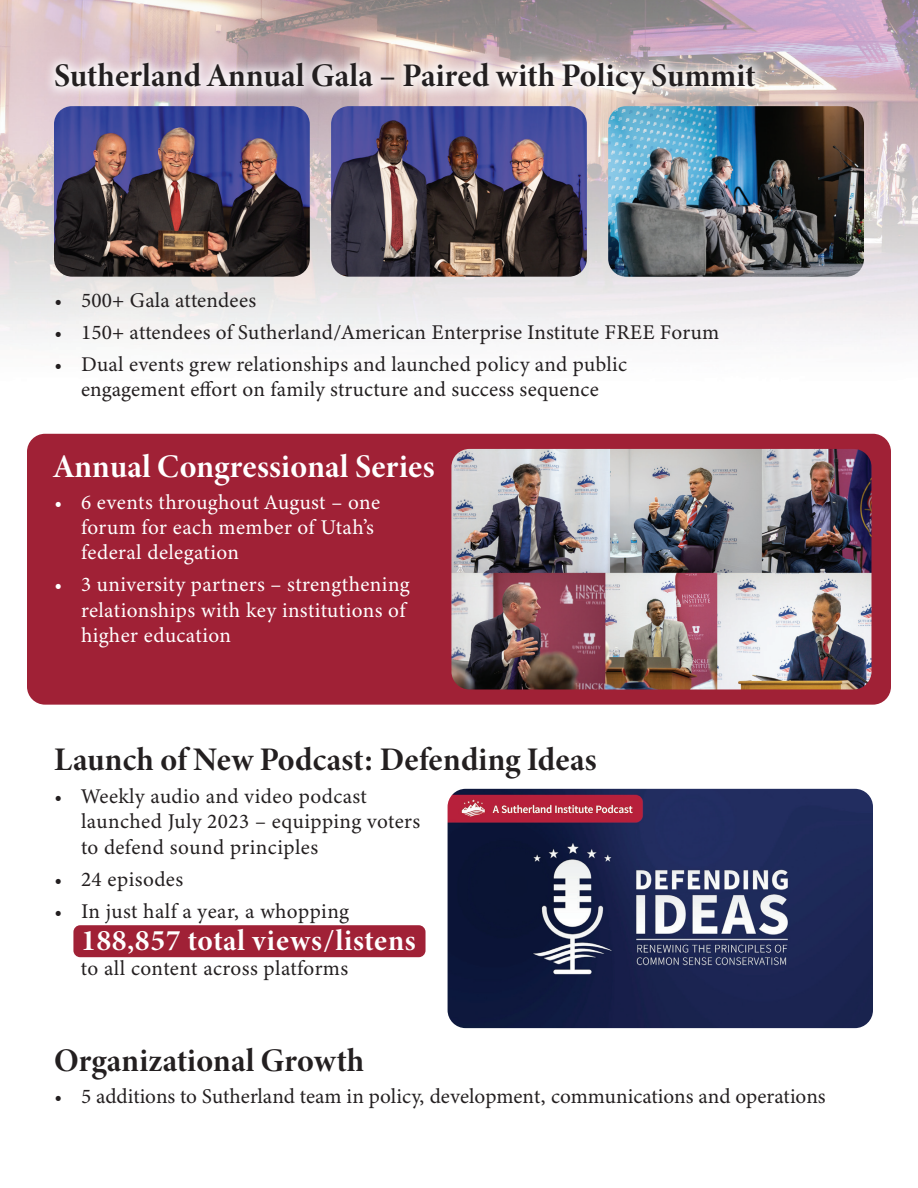
<style>
.page{position:relative;width:918px;height:1188px;background:#fff}
.page>*{position:absolute;margin:0;border:0;box-sizing:border-box;transform-origin:0 0}
.t1{font:33px "Minion Variable Concept";color:#231f20}
.t2{font:33px "Minion Variable Concept";letter-spacing:.005em;color:#fff}
.t3{font:30px "Minion Variable Concept";letter-spacing:.02em;color:#fff}
.t4{font:21px/25.5px "Minion Variable Concept";letter-spacing:.01em;color:#231f20}
.t5{font:21px/25.2px "Minion Variable Concept";letter-spacing:.02em;color:#fff}
</style>
<div class="page">
<div style="left:73px;top:925px;width:353px;height:32px;background:#a02136;border-radius:7px"></div>
<div style="left:27px;top:434px;width:864px;height:271px;background:#a02136;border-radius:18px"></div>
<img style="left:0;top:0;width:918px;height:342px">
<div style="left:43px;top:51px;width:725px;height:57px;background:#fff;opacity:.85"></div>
<img style="left:54px;top:106px;width:256px;height:171px">
<img style="left:331px;top:106px;width:256px;height:171px">
<img style="left:608px;top:106px;width:256px;height:171px">
<img style="left:451px;top:449px;width:421px;height:240px">
<img style="left:448px;top:789px;width:425px;height:239px">
<h1 class="t1" style="left:54px;top:53px;width:703px">Sutherland Annual Gala – Paired with Policy Summit</h1>
<p class="t4" style="left:54px;top:287px;width:204px">• 500+ Gala attendees</p>
<p class="t4" style="left:54px;top:319px;width:667px">• 150+ attendees of Sutherland/American Enterprise Institute FREE Forum</p>
<p class="t4" style="left:54px;top:351px;width:575px;text-align:center">• Dual events grew relationships and launched policy and public engagement effort on family structure and success sequence</p>
<h1 class="t2" style="left:54px;top:443px;width:383px">Annual Congressional Series</h1>
<p class="t5" style="left:81px;top:489px;width:301px;text-indent:-27px">• 6 events throughout August – one forum for each member of Utah’s federal delegation</p>
<p class="t5" style="left:81px;top:572px;width:330px;text-indent:-27px">• 3 university partners – strengthening relationships with key institutions of higher education</p>
<h1 class="t1" style="left:54px;top:737px;width:544px">Launch of New Podcast: Defending Ideas</h1>
<p class="t4" style="left:81px;top:783px;width:341px;text-indent:-27px">• Weekly audio and video podcast launched July 2023 – equipping voters to defend sound principles</p>
<p class="t4" style="left:54px;top:866px;width:131px">• 24 episodes</p>
<p class="t4" style="left:54px;top:899px;width:297px">• In just half a year, a whopping</p>
<h2 class="t3" style="left:81px;top:919px;width:336px">188,857 total views/listens</h2>
<p class="t4" style="left:81px;top:956px;width:269px">to all content across platforms</p>
<h1 class="t1" style="left:54px;top:1037px;width:312px">Organizational Growth</h1>
<p class="t4" style="left:54px;top:1083px;width:773px">• 5 additions to Sutherland team in policy, development, communications and operations</p>
</div>
